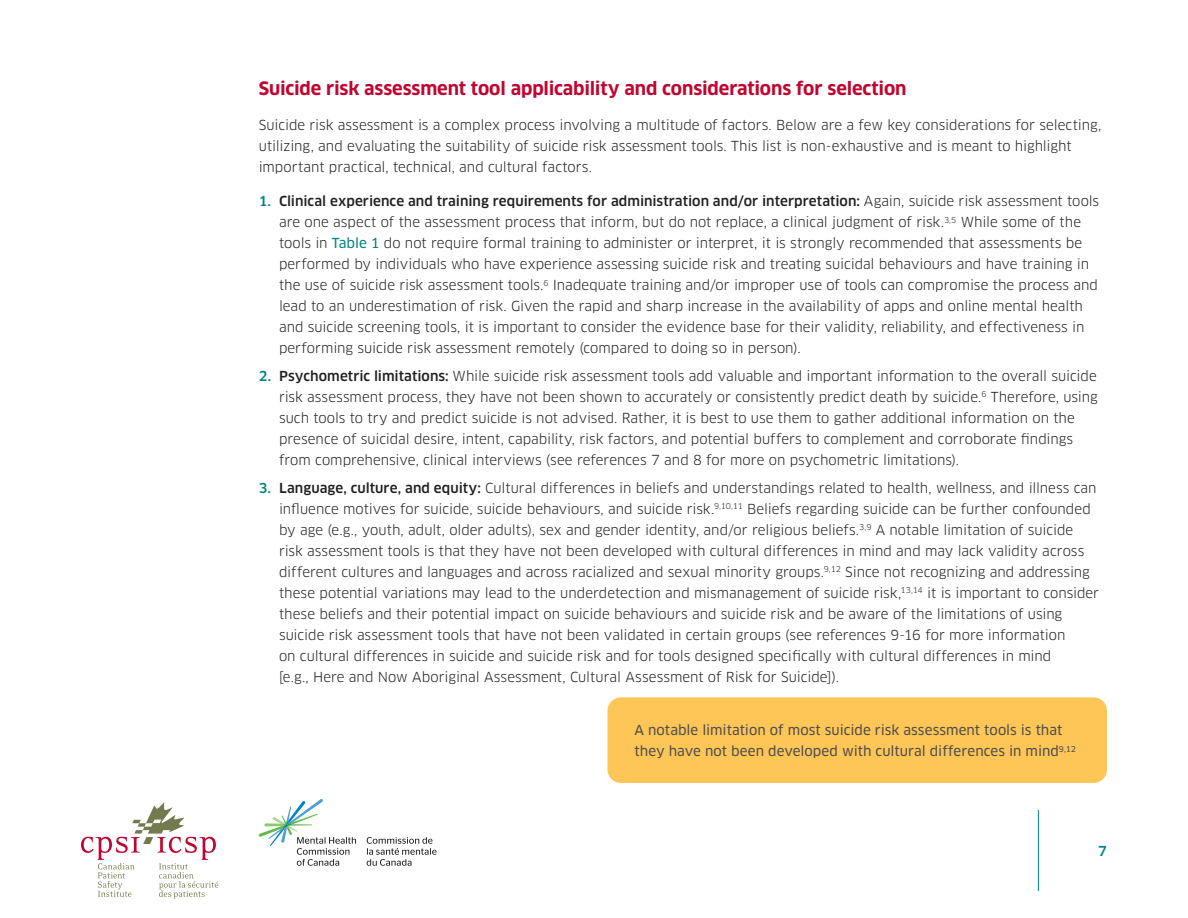
<style>
.page{position:relative;width:1188px;height:918px;background:#fff}
.page>*{position:absolute;margin:0;border:0;box-sizing:border-box;transform-origin:0 0}
.SOUSTITRES{font:700 18px "Clan OT";letter-spacing:-.005em;color:#c00630}
.List_-_Numbers{font:13.5px/21px "Clan OT";color:#231f20}
.Texte_Normal{font:13.5px/21px "Clan OT";letter-spacing:-.005em;color:#231f20}
.Bubble_1{font:13.5px/21px "Clan OT News";color:#4d4d4f}
.t1{font:500 13.5px "Clan OT";color:#008481}
.s1{font-weight:500;color:#008481}
.s2{font-weight:500}
.s3{font-family:"Clan OT News";color:#008481}
</style>
<div class="page">
<svg style="left:81px;top:802px;width:137px;height:97px"></svg>
<svg style="left:367px;top:837px;width:70px;height:29px"></svg>
<svg style="left:259px;top:799px;width:97px;height:67px"></svg>
<hr style="left:1038px;top:810px;width:1px;height:81px;background:#008481">
<div style="left:608px;top:697px;width:499px;height:86px;background:#fec656;border-radius:14px"></div>
<h2 class="SOUSTITRES" style="left:259px;top:78px;width:649px">Suicide risk assessment tool applicability and considerations for selection</h2>
<p class="Texte_Normal" style="left:259px;top:114px;width:844px">Suicide risk assessment is a complex process involving a multitude of factors. Below are a few key considerations for selecting, utilizing, and evaluating the suitability of suicide risk assessment tools. This list is non-exhaustive and is meant to highlight important practical, technical, and cultural factors.</p>
<p class="List_-_Numbers" style="left:279px;top:191px;width:822px;text-indent:-20px"><span class="s1">1.</span> <span class="s2">Clinical experience and training requirements for administration and/or interpretation:</span> Again, suicide risk assessment tools are one aspect of the assessment process that inform, but do not replace, a clinical judgment of risk.<sup>3,5</sup> While some of the tools in <span class="s3">Table 1</span> do not require formal training to administer or interpret, it is strongly recommended that assessments be performed by individuals who have experience assessing suicide risk and treating suicidal behaviours and have training in the use of suicide risk assessment tools.<sup>6</sup> Inadequate training and/or improper use of tools can compromise the process and lead to an underestimation of risk. Given the rapid and sharp increase in the availability of apps and online mental health and suicide screening tools, it is important to consider the evidence base for their validity, reliability, and effectiveness in performing suicide risk assessment remotely (compared to doing so in person).</p>
<p class="List_-_Numbers" style="left:279px;top:365px;width:820px;text-indent:-20px"><span class="s1">2.</span> <span class="s2">Psychometric limitations:</span> While suicide risk assessment tools add valuable and important information to the overall suicide risk assessment process, they have not been shown to accurately or consistently predict death by suicide.<sup>6</sup> Therefore, using such tools to try and predict suicide is not advised. Rather, it is best to use them to gather additional information on the presence of suicidal desire, intent, capability, risk factors, and potential buffers to complement and corroborate findings from comprehensive, clinical interviews (see references 7 and 8 for more on psychometric limitations).</p>
<p class="List_-_Numbers" style="left:279px;top:477px;width:822px;text-indent:-20px"><span class="s1">3.</span> <span class="s2">Language, culture, and equity:</span> Cultural differences in beliefs and understandings related to health, wellness, and illness can influence motives for suicide, suicide behaviours, and suicide risk.<sup>9,10,11</sup> Beliefs regarding suicide can be further confounded by age (e.g., youth, adult, older adults), sex and gender identity, and/or religious beliefs.<sup>3,9</sup> A notable limitation of suicide risk assessment tools is that they have not been developed with cultural differences in mind and may lack validity across different cultures and languages and across racialized and sexual minority groups.<sup>9,12</sup> Since not recognizing and addressing these potential variations may lead to the underdetection and mismanagement of suicide risk,<sup>13,14</sup> it is important to consider these beliefs and their potential impact on suicide behaviours and suicide risk and be aware of the limitations of using suicide risk assessment tools that have not been validated in certain groups (see references 9-16 for more information<br>on cultural differences in suicide and suicide risk and for tools designed specifically with cultural differences in mind<br>[e.g., Here and Now Aboriginal Assessment, Cultural Assessment of Risk for Suicide]).</p>
<p class="Bubble_1" style="left:634px;top:720px;width:443px">A notable limitation of most suicide risk assessment tools is that they have not been developed with cultural differences in mind<sup>9,12</sup></p>
<p class="t1" style="left:1098px;top:843px;width:10px">7</p>
</div>
